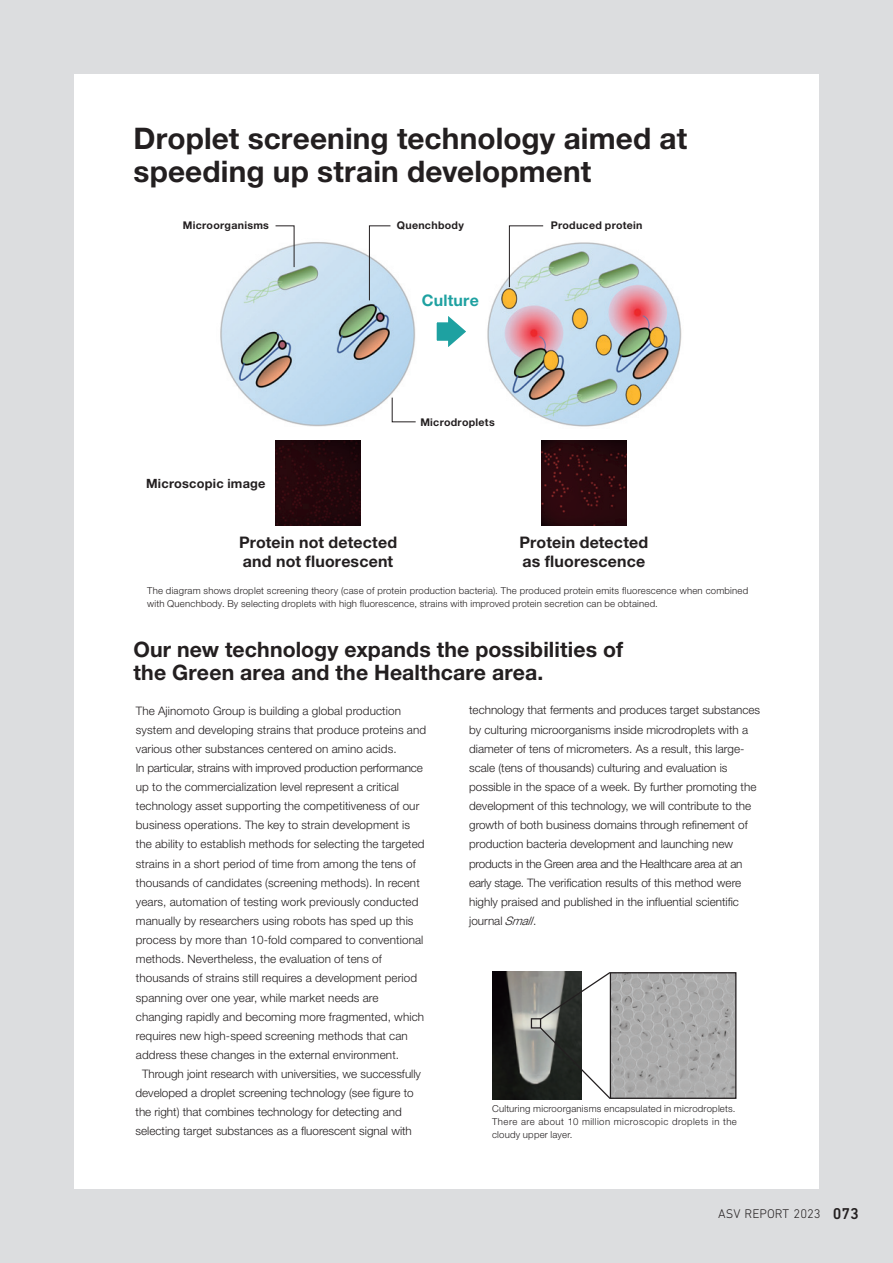
<style>
.page{position:relative;width:893px;height:1263px;background:#dcdddf}
.page>*{position:absolute;margin:0;border:0;box-sizing:border-box;transform-origin:0 0}
.t1{font:700 29.7px/33px "Helvetica Neue LT Std";letter-spacing:.005em;color:#231f20}
.t2{font:700 21.3px/23.4px "Helvetica Neue LT Std";letter-spacing:.005em;color:#231f20}
.t3{font:700 15.9px/18px "Helvetica Neue LT Std";letter-spacing:.01em;color:#231f20}
.t4{font:700 15.9px "Helvetica Neue LT Std";letter-spacing:.015em;color:#1ea1a1}
.t5{font:700 12.75px "Helvetica Neue LT Std";letter-spacing:.02em;color:#231f20}
.t6{font:300 12.75px "DIN Next LT Pro";color:#231f20}
.t7{font:300 11.7px/19.2px "Helvetica Neue LT Std";color:#231f20}
.t8{font:700 10.65px "Helvetica Neue LT Std";letter-spacing:.025em;color:#231f20}
.t9{font:300 9.6px/12.8px "Helvetica Neue LT Std";letter-spacing:.02em;color:#231f20}
.s1{font-style:italic}
.s2{font-weight:500;font-size:15.9px}
</style>
<div class="page">
<div style="left:74px;top:74px;width:745px;height:1114px;background:#fff"></div>
<img style="left:220px;top:239px;width:196px;height:188px">
<img style="left:487px;top:240px;width:195px;height:187px">
<img style="left:276px;top:441px;width:85px;height:85px">
<img style="left:541px;top:441px;width:85px;height:85px">
<img style="left:612px;top:974px;width:122px;height:123px">
<div style="left:610px;top:972px;width:126px;height:127px;border:1px solid #231f20"></div>
<img style="left:492px;top:972px;width:47px;height:127px">
<div style="left:531px;top:1018px;width:10px;height:10px;border:1px solid #231f20"></div>
<svg style="left:539px;top:971px;width:73px;height:129px"></svg>
<svg style="left:509px;top:225px;width:35px;height:63px"></svg>
<svg style="left:369px;top:225px;width:22px;height:76px"></svg>
<svg style="left:392px;top:397px;width:24px;height:25px"></svg>
<svg style="left:275px;top:225px;width:19px;height:42px"></svg>
<svg style="left:436px;top:316px;width:30px;height:31px"></svg>
<h1 class="t1" style="left:133px;top:122px;width:555px">Droplet screening technology aimed at speeding up strain development</h1>
<p class="t8" style="left:183px;top:219px;width:88px">Microorganisms</p>
<p class="t8" style="left:397px;top:219px;width:69px">Quenchbody</p>
<p class="t8" style="left:551px;top:219px;width:93px">Produced protein</p>
<h3 class="t4" style="left:422px;top:290px;width:59px">Culture</h3>
<p class="t5" style="left:146px;top:475px;width:121px">Microscopic image</p>
<h3 class="t3" style="left:239px;top:533px;width:160px">Protein not detected and not fluorescent</h3>
<p class="t8" style="left:420px;top:415px;width:76px">Microdroplets</p>
<h3 class="t3" style="left:520px;top:533px;width:130px">Protein detected as fluorescence</h3>
<p class="t9" style="left:147px;top:584px;width:603px">The diagram shows droplet screening theory (case of protein production bacteria). The produced protein emits fluorescence when combined with Quenchbody. By selecting droplets with high fluorescence, strains with improved protein secretion can be obtained.</p>
<h2 class="t2" style="left:133px;top:637px;width:491px">Our new technology expands the possibilities of the Green area and the Healthcare area.</h2>
<p class="t7" style="left:136px;top:700px;width:267px">The Ajinomoto Group is building a global production</p>
<p class="t7" style="left:136px;top:720px;width:292px">system and developing strains that produce proteins and</p>
<p class="t7" style="left:136px;top:739px;width:262px">various other substances centered on amino acids.</p>
<p class="t7" style="left:136px;top:758px;width:289px">In particular, strains with improved production performance</p>
<p class="t7" style="left:136px;top:777px;width:265px">up to the commercialization level represent a critical</p>
<p class="t7" style="left:136px;top:796px;width:285px">technology asset supporting the competitiveness of our</p>
<p class="t7" style="left:136px;top:815px;width:276px">business operations. The key to strain development is</p>
<p class="t7" style="left:136px;top:834px;width:290px">the ability to establish methods for selecting the targeted</p>
<p class="t7" style="left:136px;top:854px;width:281px">strains in a short period of time from among the tens of</p>
<p class="t7" style="left:136px;top:873px;width:285px">thousands of candidates (screening methods). In recent</p>
<p class="t7" style="left:136px;top:892px;width:284px">years, automation of testing work previously conducted</p>
<p class="t7" style="left:136px;top:911px;width:279px">manually by researchers using robots has sped up this</p>
<p class="t7" style="left:136px;top:930px;width:289px">process by more than 10-fold compared to conventional</p>
<p class="t7" style="left:136px;top:949px;width:248px">methods. Nevertheless, the evaluation of tens of</p>
<p class="t7" style="left:136px;top:968px;width:283px">thousands of strains still requires a development period</p>
<p class="t7" style="left:136px;top:987px;width:244px">spanning over one year, while market needs are</p>
<p class="t7" style="left:136px;top:1007px;width:290px">changing rapidly and becoming more fragmented, which</p>
<p class="t7" style="left:136px;top:1026px;width:274px">requires new high-speed screening methods that can</p>
<p class="t7" style="left:136px;top:1045px;width:265px">address these changes in the external environment.</p>
<p class="t7" style="left:142px;top:1064px;width:280px">Through joint research with universities, we successfully</p>
<p class="t7" style="left:136px;top:1083px;width:280px">developed a droplet screening technology (see figure to</p>
<p class="t7" style="left:136px;top:1102px;width:268px">the right) that combines technology for detecting and</p>
<p class="t7" style="left:136px;top:1121px;width:278px">selecting target substances as a fluorescent signal with</p>
<p class="t7" style="left:469px;top:700px;width:292px">technology that ferments and produces target substances by culturing microorganisms inside microdroplets with a diameter of tens of micrometers. As a result, this large&shy;scale (tens of thousands) culturing and evaluation is possible in the space of a week. By further promoting the development of this technology, we will contribute to the growth of both business domains through refinement of production bacteria development and launching new products in the Green area and the Healthcare area at an early stage. The verification results of this method were highly praised and published in the influential scientific journal <span class="s1">Small</span>.</p>
<p class="t9" style="left:492px;top:1102px;width:246px">Culturing microorganisms encapsulated in microdroplets.<br>There are about 10 million microscopic droplets in the cloudy upper layer.</p>
<p class="t6" style="left:718px;top:1206px;width:142px">ASV REPORT 2023 <span class="s2">073</span></p>
</div>
